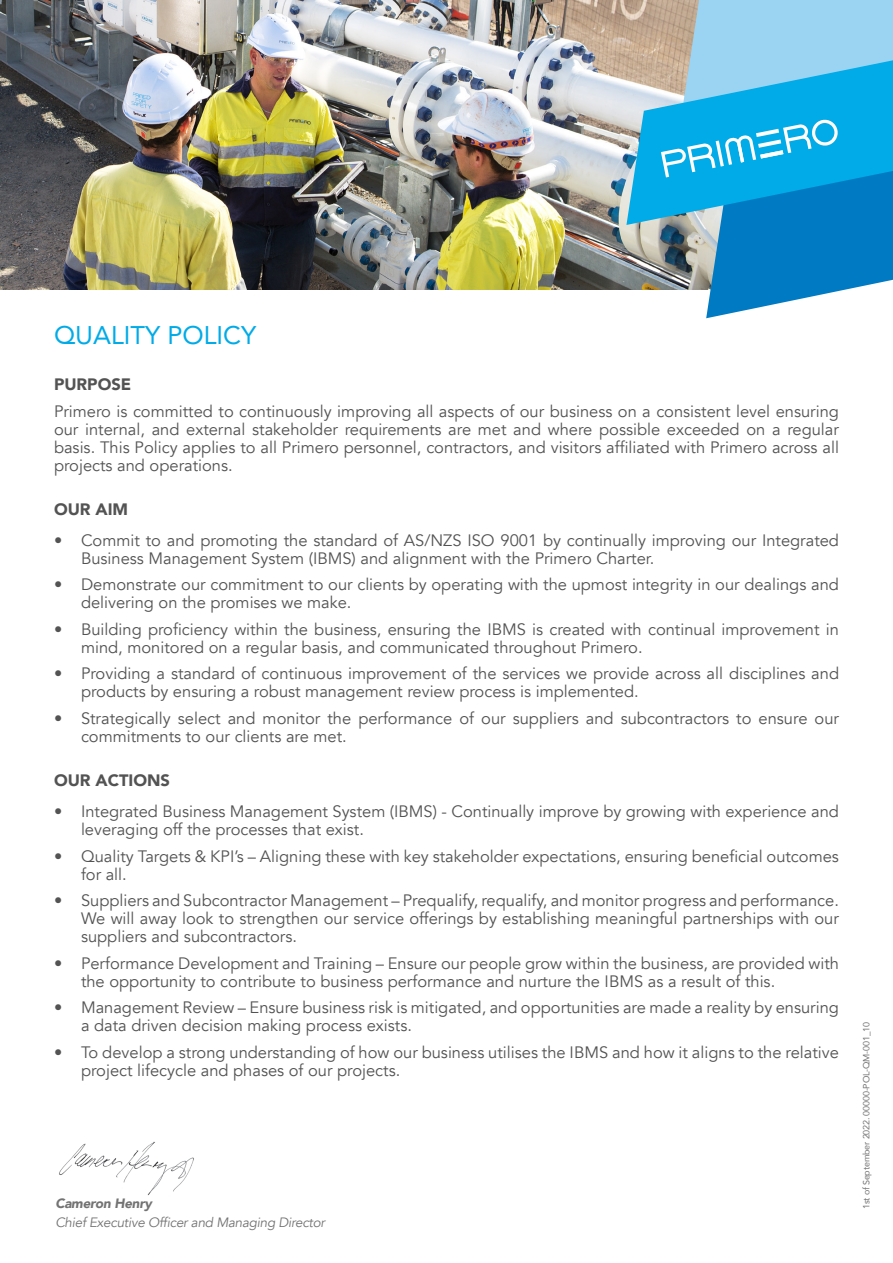
<style>
.page{position:relative;width:893px;height:1263px;background:#fff}
.page>*{position:absolute;margin:0;border:0;box-sizing:border-box;transform-origin:0 0}
.t1{font:25.5px "Avenir";color:#00abe7}
.t2{font:16.5px/18px "Avenir";color:#535353}
.t3{font:900 16.5px "Avenir";color:#535353}
.t4{font:italic 13.5px "Avenir";letter-spacing:-.02em;color:#737374}
.t5{font:italic 900 13.5px "Avenir";letter-spacing:-.02em;color:#737374}
.t6{font:9px "Avenir";letter-spacing:-.02em;color:#737374}
</style>
<div class="page">
<img style="left:0;top:0;width:626px;height:289px">
<svg style="left:626px;top:0;width:267px;height:318px;background:#54afd7"></svg>
<img style="left:59px;top:1141px;width:135px;height:55px">
<p class="t1" style="left:54px;top:314px;width:204px">QUALITY POLICY</p>
<p class="t3" style="left:54px;top:370px;width:79px">PURPOSE</p>
<p class="t2" style="left:54px;top:402px;width:786px;text-align:justify">Primero is committed to continuously improving all aspects of our business on a consistent level ensuring our internal, and external stakeholder requirements are met and where possible exceeded on a regular basis. This Policy applies to all Primero personnel, contractors, and visitors affiliated with Primero across all projects and operations.</p>
<p class="t3" style="left:54px;top:495px;width:76px">OUR AIM</p>
<p class="t2" style="left:81px;top:531px;width:759px;text-indent:-27px">• Commit to and promoting the standard of AS/NZS ISO 9001 by continually improving our Integrated<br>Business Management System (IBMS) and alignment with the Primero Charter.</p>
<p class="t2" style="left:81px;top:576px;width:759px;text-indent:-27px">• Demonstrate our commitment to our clients by operating with the upmost integrity in our dealings and delivering on the promises we make.</p>
<p class="t2" style="left:81px;top:620px;width:759px;text-indent:-27px">• Building proficiency within the business, ensuring the IBMS is created with continual improvement in mind, monitored on a regular basis, and communicated throughout Primero.</p>
<p class="t2" style="left:81px;top:665px;width:760px;text-indent:-27px">• Providing a standard of continuous improvement of the services we provide across all disciplines and products by ensuring a robust management review process is implemented.</p>
<p class="t2" style="left:81px;top:709px;width:759px;text-indent:-27px">• Strategically select and monitor the performance of our suppliers and subcontractors to ensure our commitments to our clients are met.</p>
<p class="t3" style="left:54px;top:766px;width:118px">OUR ACTIONS</p>
<p class="t2" style="left:81px;top:803px;width:759px;text-indent:-27px">• Integrated Business Management System (IBMS) - Continually improve by growing with experience and leveraging off the processes that exist.</p>
<p class="t2" style="left:81px;top:847px;width:759px;text-indent:-27px">• Quality Targets &amp; KPI’s – Aligning these with key stakeholder expectations, ensuring beneficial outcomes for all.</p>
<p class="t2" style="left:81px;top:892px;width:759px;text-align:justify;text-indent:-27px">• Suppliers and Subcontractor Management – Prequalify, requalify, and monitor progress and performance.<br>We will away look to strengthen our service offerings by establishing meaningful partnerships with our suppliers and subcontractors.</p>
<p class="t2" style="left:81px;top:954px;width:759px;text-indent:-27px">• Performance Development and Training – Ensure our people grow within the business, are provided with the opportunity to contribute to business performance and nurture the IBMS as a result of this.</p>
<p class="t2" style="left:81px;top:999px;width:759px;text-indent:-27px">• Management Review – Ensure business risk is mitigated, and opportunities are made a reality by ensuring a data driven decision making process exists.</p>
<p class="t2" style="left:81px;top:1043px;width:759px;text-indent:-27px">• To develop a strong understanding of how our business utilises the IBMS and how it aligns to the relative project lifecycle and phases of our projects.</p>
<p class="t5" style="left:55px;top:1192px;width:98px">Cameron Henry</p>
<p class="t4" style="left:55px;top:1214px;width:271px">Chief Executive Officer and Managing Director</p>
<p class="t6" style="left:859px;top:1209px;width:188px;rotate:-90deg">1st of September 2022. 00000-POL-QM-001_10</p>
</div>
